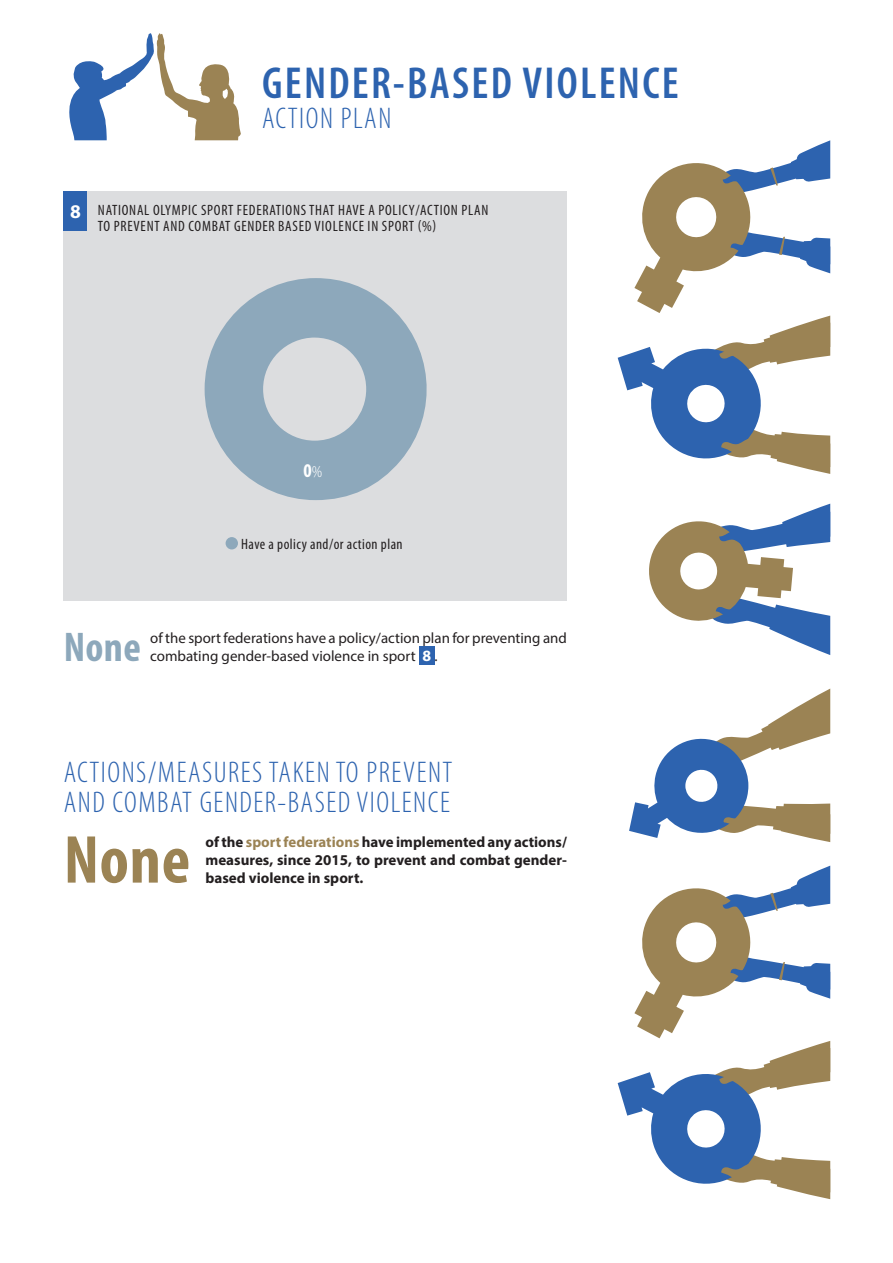
<style>
.page{position:relative;width:893px;height:1263px;background:#fff}
.page>*{position:absolute;margin:0;border:0;box-sizing:border-box;transform-origin:0 0}
.t1{font:700 condensed 68.4px "Myriad Pro";color:#9b8354}
.t2{font:600 condensed 45px "Myriad Pro";letter-spacing:.05em;color:#2d63af}
.t3{font:700 condensed 41.7px "Myriad Pro";color:#8da8bb}
.t4{font:300 condensed 30px/30px "Myriad Pro";letter-spacing:.05em;color:#2d63af}
.t5{font:700 condensed 19.5px "Myriad Pro";color:#fff}
.t6{font:700 19.5px "Myriad Pro";color:#fff}
.t7{font:700 15px/18px "Myriad Pro";color:#231f20;text-align:justify}
.t8{font:condensed 15px/16.5px "Myriad Pro";letter-spacing:.05em;color:#231f20}
.t9{font:15px/18px "Myriad Pro";color:#231f20}
.t10{font:condensed 15px "Myriad Pro";letter-spacing:.03em;color:#231f20}
.s1{font-weight:300;font-size:16.5px}
.s2{font-weight:700;font-size:15.75px;color:#fff}
.s3{color:#9b8354}
</style>
<div class="page">
<div style="left:419px;top:646px;width:16px;height:18px;background:#2d63af"></div>
<div style="left:64px;top:191px;width:503px;height:410px;background:#dcdddf"></div>
<div style="left:64px;top:191px;width:23px;height:39px;background:#2d63af"></div>
<svg style="left:205px;top:278px;width:222px;height:222px;fill:#8da8bb"></svg>
<div style="left:226px;top:537px;width:12px;height:12px;background:#8da8bb;border-radius:50%"></div>
<svg style="left:69px;top:33px;width:172px;height:107px"></svg>
<svg style="left:618px;top:140px;width:212px;height:334px"></svg>
<svg style="left:649px;top:504px;width:181px;height:151px"></svg>
<svg style="left:629px;top:688px;width:201px;height:154px"></svg>
<svg style="left:618px;top:865px;width:212px;height:334px"></svg>
<h2 class="t2" style="left:262px;top:55px;width:418px">GENDER-BASED VIOLENCE</h2>
<h3 class="t4" style="left:262px;top:102px;width:131px">ACTION PLAN</h3>
<h3 class="t6" style="left:70px;top:199px;width:12px">8</h3>
<p class="t8" style="left:98px;top:201px;width:392px">NATIONAL OLYMPIC SPORT FEDERATIONS THAT HAVE A POLICY/ACTION PLAN<br>TO PREVENT AND COMBAT GENDER BASED VIOLENCE IN SPORT (%)</p>
<h3 class="t5" style="left:303px;top:458px;width:20px">0<span class="s1">%</span></h3>
<p class="t10" style="left:241px;top:535px;width:163px">Have a policy and/or action plan</p>
<h3 class="t3" style="left:64px;top:621px;width:79px">None</h3>
<p class="t9" style="left:150px;top:628px;width:418px">of the sport federations have a policy/action plan for preventing and combating gender-based violence in sport <span class="s2">8</span> .</p>
<h3 class="t4" style="left:64px;top:756px;width:390px">ACTIONS/MEASURES TAKEN TO PREVENT<br>AND COMBAT GENDER-BASED VIOLENCE</h3>
<h1 class="t1" style="left:64px;top:817px;width:128px">None</h1>
<p class="t7" style="left:205px;top:832px;width:363px">of the <span class="s3">sport federations</span> have implemented any actions/ measures, since 2015, to prevent and combat gender&shy;based violence in sport.</p>
</div>
